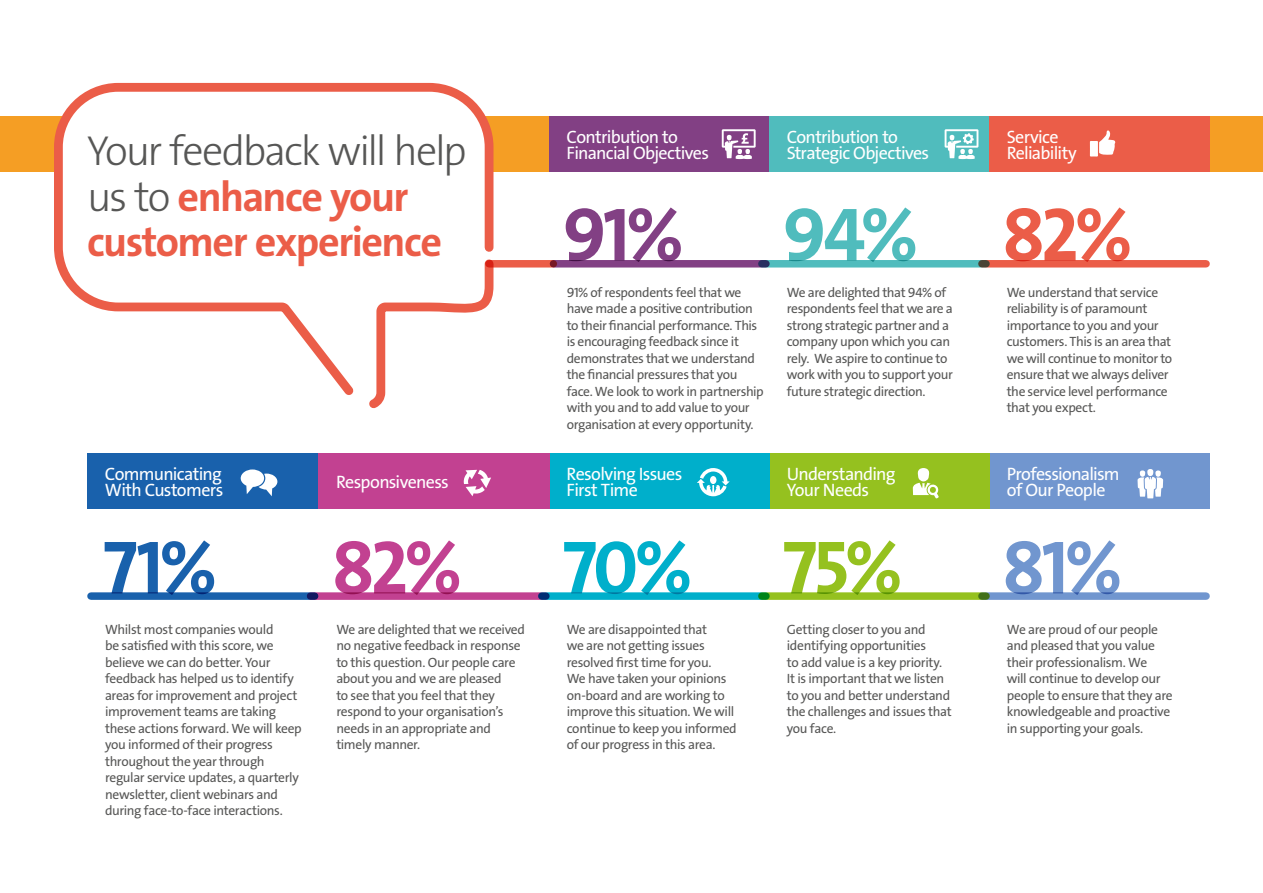
<style>
.page{position:relative;width:1263px;height:893px;background:#fff}
.page>*{position:absolute;margin:0;border:0;box-sizing:border-box;transform-origin:0 0}
.t1{font:76.05px "The Sans Veolia W7 Bld";color:#824084}
.t2{font:76.05px "The Sans Veolia W7 Bld";color:#00afcb}
.t3{font:76.05px "The Sans Veolia W7 Bld";color:#1961ac}
.t4{font:76.05px "The Sans Veolia W7 Bld";color:#50bcbd}
.t5{font:76.05px "The Sans Veolia W7 Bld";color:#95c11f}
.t6{font:76.05px "The Sans Veolia W7 Bld";color:#c24191}
.t7{font:76.05px "The Sans Veolia W7 Bld";color:#eb5d48}
.t8{font:76.05px "The Sans Veolia W7 Bld";color:#7196cf}
.t9{font:42.15px/45.6px "The Sans Veolia W7 Bld";letter-spacing:-.035em;color:#eb5d48}
.t10{font:42.15px "The Sans Veolia W3 Lig";letter-spacing:-.05em;color:#575756}
.t11{font:18px/16.5px "The Sans Veolia W5 Pla";letter-spacing:-.04em;color:#fff}
.t12{font:13.5px/16.5px "The Sans Veolia W5 Pla";letter-spacing:-.03em;color:#575756}
.s1{font-family:"The Sans Veolia W3 Lig";color:#575756}
</style>
<div class="page">
<div style="left:0;top:116px;width:1263px;height:55px;background:#f59e24"></div>
<svg style="left:50px;top:82px;width:448px;height:313px"></svg>
<svg style="left:362px;top:255px;width:136px;height:154px"></svg>
<div style="left:489px;top:260px;width:64px;height:8px;background:#eb5d48"></div>
<div style="left:553px;top:260px;width:213px;height:8px;background:#824084"></div>
<div style="left:542px;top:592px;width:224px;height:8px;background:#00afcb"></div>
<div style="left:550px;top:116px;width:220px;height:55px;background:#824084"></div>
<div style="left:550px;top:453px;width:219px;height:55px;background:#00afcb"></div>
<div style="left:91px;top:592px;width:224px;height:8px;background:#1961ac"></div>
<div style="left:87px;top:453px;width:231px;height:55px;background:#1961ac"></div>
<div style="left:762px;top:260px;width:224px;height:8px;background:#50bcbd"></div>
<div style="left:762px;top:592px;width:224px;height:8px;background:#95c11f"></div>
<div style="left:770px;top:116px;width:220px;height:55px;background:#50bcbd"></div>
<div style="left:770px;top:453px;width:219px;height:55px;background:#95c11f"></div>
<div style="left:311px;top:592px;width:235px;height:8px;background:#c24191"></div>
<div style="left:318px;top:453px;width:231px;height:55px;background:#c24191"></div>
<div style="left:982px;top:260px;width:224px;height:8px;background:#eb5d48"></div>
<div style="left:982px;top:592px;width:224px;height:8px;background:#7196cf"></div>
<div style="left:990px;top:116px;width:220px;height:55px;background:#eb5d48"></div>
<div style="left:990px;top:453px;width:219px;height:55px;background:#7196cf"></div>
<svg style="left:1090px;top:130px;width:25px;height:27px"></svg>
<svg style="left:464px;top:470px;width:27px;height:26px"></svg>
<svg style="left:1137px;top:469px;width:26px;height:29px"></svg>
<svg style="left:241px;top:469px;width:36px;height:27px"></svg>
<svg style="left:697px;top:468px;width:33px;height:28px"></svg>
<svg style="left:913px;top:468px;width:26px;height:31px"></svg>
<svg style="left:722px;top:129px;width:34px;height:30px"></svg>
<svg style="left:944px;top:129px;width:34px;height:30px"></svg>
<h2 class="t10" style="left:87px;top:124px;width:381px">Your feedback will help</h2>
<h2 class="t9" style="left:87px;top:174px;width:356px"><span class="s1">us to</span> enhance your customer experience</h2>
<h3 class="t11" style="left:105px;top:466px;width:120px">Communicating<br>With Customers</h3>
<h1 class="t3" style="left:103px;top:518px;width:116px">71%</h1>
<p class="t12" style="left:105px;top:621px;width:198px">Whilst most companies would<br>be satisfied with this score, we believe we can do better. Your feedback has helped us to identify areas for improvement and project improvement teams are taking these actions forward. We will keep you informed of their progress throughout the year through regular service updates, a quarterly newsletter, client webinars and during face-to-face interactions.</p>
<h3 class="t11" style="left:336px;top:474px;width:114px">Responsiveness</h3>
<h1 class="t6" style="left:332px;top:518px;width:131px">82%</h1>
<p class="t12" style="left:336px;top:621px;width:190px">We are delighted that we received no negative feedback in response to this question. Our people care about you and we are pleased<br>to see that you feel that they respond to your organisation’s needs in an appropriate and timely manner.</p>
<h3 class="t11" style="left:567px;top:128px;width:144px">Contribution to<br>Financial Objectives</h3>
<h1 class="t1" style="left:562px;top:185px;width:123px">91%</h1>
<p class="t12" style="left:567px;top:284px;width:199px">91% of respondents feel that we have made a positive contribution to their financial performance. This is encouraging feedback since it demonstrates that we understand the financial pressures that you face. We look to work in partnership with you and to add value to your organisation at every opportunity.</p>
<h3 class="t11" style="left:567px;top:466px;width:117px">Resolving Issues<br>First Time</h3>
<h1 class="t2" style="left:562px;top:518px;width:131px">70%</h1>
<p class="t12" style="left:567px;top:621px;width:172px">We are disappointed that<br>we are not getting issues resolved first time for you.<br>We have taken your opinions on-board and are working to improve this situation. We will continue to keep you informed of our progress in this area.</p>
<h3 class="t11" style="left:787px;top:128px;width:144px">Contribution to<br>Strategic Objectives</h3>
<h1 class="t4" style="left:782px;top:185px;width:137px">94%</h1>
<p class="t12" style="left:787px;top:284px;width:168px">We are delighted that 94% of respondents feel that we are a strong strategic partner and a company upon which you can rely. We aspire to continue to work with you to support your future strategic direction.</p>
<h3 class="t11" style="left:787px;top:466px;width:110px">Understanding<br>Your Needs</h3>
<h1 class="t5" style="left:782px;top:518px;width:121px">75%</h1>
<p class="t12" style="left:787px;top:621px;width:167px">Getting closer to you and identifying opportunities<br>to add value is a key priority.<br>It is important that we listen to you and better understand the challenges and issues that you face.</p>
<h3 class="t11" style="left:1007px;top:128px;width:72px">Service<br>Reliability</h3>
<h1 class="t7" style="left:1002px;top:185px;width:131px">82%</h1>
<p class="t12" style="left:1007px;top:284px;width:167px">We understand that service reliability is of paramount importance to you and your customers. This is an area that we will continue to monitor to ensure that we always deliver the service level performance that you expect.</p>
<h3 class="t11" style="left:1007px;top:466px;width:114px">Professionalism of Our People</h3>
<h1 class="t8" style="left:1002px;top:518px;width:121px">81%</h1>
<p class="t12" style="left:1007px;top:621px;width:167px">We are proud of our people and pleased that you value their professionalism. We<br>will continue to develop our people to ensure that they are knowledgeable and proactive in supporting your goals.</p>
</div>
